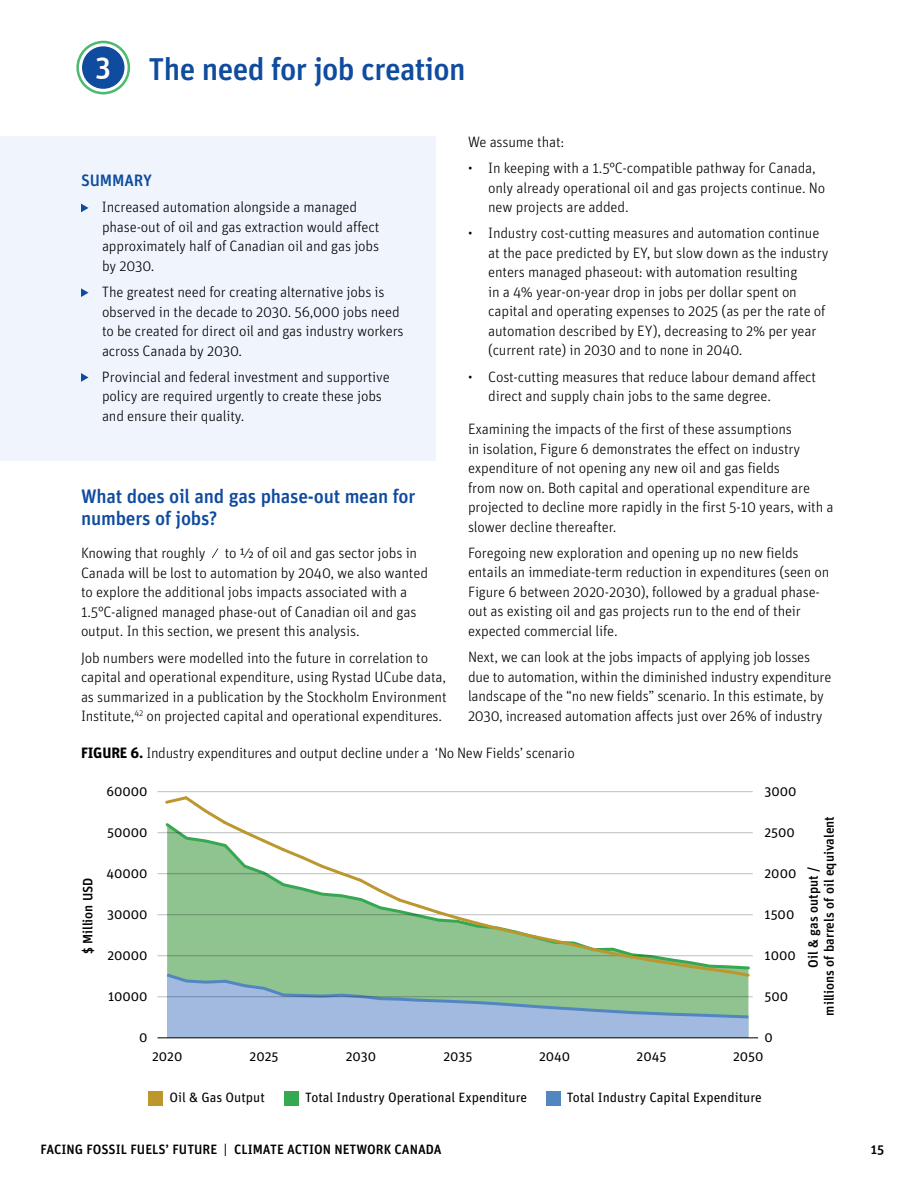
<style>
.page{position:relative;width:918px;height:1188px;background:#fff}
.page>*{position:absolute;margin:0;border:0;box-sizing:border-box;transform-origin:0 0}
.t1{font:500 31.5px "Unit";letter-spacing:-.02em;color:#0f4b9e}
.t2{font:500 30px "Unit";color:#fff}
.t3{font:500 19.5px/22.5px "Unit";letter-spacing:-.01em;color:#0f4b9e}
.t4{font:500 16.5px "Unit";letter-spacing:-.01em;color:#0f4b9e}
.t5{font:300 15px/19.5px "Unit";letter-spacing:-.01em;color:#000}
.t6{font:13.5px "Unit";color:#000}
.t7{font:500 13.5px/16.2px "Unit";color:#000;text-align:center}
.s1{font-weight:700}
</style>
<div class="page">
<div style="left:0;top:136px;width:435px;height:324px;background:#f0f5fd"></div>
<svg style="left:211px;top:548px;width:11px;height:10px"></svg>
<svg style="left:81px;top:204px;width:8px;height:8px"></svg>
<svg style="left:81px;top:288px;width:8px;height:9px"></svg>
<svg style="left:81px;top:373px;width:8px;height:9px"></svg>
<div style="left:149px;top:1091px;width:14px;height:14px;background:#bb972e"></div>
<div style="left:285px;top:1091px;width:14px;height:14px;background:#36a852"></div>
<div style="left:546px;top:1091px;width:14px;height:14px;background:#5286c1"></div>
<hr style="left:157px;top:1037px;width:601px;height:1px;background:#000">
<hr style="left:158px;top:996px;width:595px;height:1px;background:#bcbec0">
<hr style="left:158px;top:955px;width:595px;height:1px;background:#bcbec0">
<hr style="left:158px;top:914px;width:595px;height:1px;background:#bcbec0">
<hr style="left:158px;top:873px;width:595px;height:1px;background:#bcbec0">
<hr style="left:158px;top:832px;width:595px;height:1px;background:#bcbec0">
<hr style="left:158px;top:791px;width:595px;height:1px;background:#bcbec0">
<svg style="left:163px;top:796px;width:589px;height:242px"></svg>
<div style="left:82px;top:46px;width:42px;height:43px;background:#0f4b9e;border-radius:50%"></div>
<div style="left:76px;top:41px;width:54px;height:53px;border:3px solid #4cba70;border-radius:50%"></div>
<p class="t2" style="left:96px;top:48px;width:17px">3</p>
<p class="t1" style="left:148px;top:50px;width:319px">The need for job creation</p>
<p class="t4" style="left:81px;top:170px;width:72px">SUMMARY</p>
<p class="t5" style="left:102px;top:197px;width:279px">Increased automation alongside a managed phase-out of oil and gas extraction would affect approximately half of Canadian oil and gas jobs by 2030.</p>
<p class="t5" style="left:102px;top:282px;width:303px">The greatest need for creating alternative jobs is observed in the decade to 2030. 56,000 jobs need to be created for direct oil and gas industry workers across Canada by 2030.</p>
<p class="t5" style="left:102px;top:367px;width:289px">Provincial and federal investment and supportive policy are required urgently to create these jobs and ensure their quality.</p>
<p class="t3" style="left:81px;top:484px;width:336px">What does oil and gas phase-out mean for numbers of jobs?</p>
<p class="t5" style="left:81px;top:543px;width:126px">Knowing that roughly</p>
<p class="t5" style="left:81px;top:543px;width:349px;text-indent:144px">to ½ of oil and gas sector jobs in Canada will be lost to automation by 2040, we also wanted to explore the additional jobs impacts associated with a 1.5°C-aligned managed phase-out of Canadian oil and gas output. In this section, we present this analysis.</p>
<p class="t5" style="left:81px;top:647px;width:367px">Job numbers were modelled into the future in correlation to capital and operational expenditure, using Rystad UCube data, as summarized in a publication by the Stockholm Environment Institute,<sup>42</sup> on projected capital and operational expenditures.</p>
<p class="t5" style="left:468px;top:132px;width:98px">We assume that:</p>
<p class="t5" style="left:488px;top:158px;width:339px;text-indent:-20px">• In keeping with a 1.5°C-compatible pathway for Canada, only already operational oil and gas projects continue. No new projects are added.</p>
<p class="t5" style="left:488px;top:223px;width:342px;text-indent:-20px">• Industry cost-cutting measures and automation continue at the pace predicted by EY, but slow down as the industry enters managed phaseout: with automation resulting<br>in a 4% year-on-year drop in jobs per dollar spent on capital and operating expenses to 2025 (as per the rate of automation described by EY), decreasing to 2% per year (current rate) in 2030 and to none in 2040.</p>
<p class="t5" style="left:488px;top:367px;width:329px;text-indent:-20px">• Cost-cutting measures that reduce labour demand affect direct and supply chain jobs to the same degree.</p>
<p class="t5" style="left:468px;top:419px;width:367px">Examining the impacts of the first of these assumptions<br>in isolation, Figure 6 demonstrates the effect on industry expenditure of not opening any new oil and gas fields<br>from now on. Both capital and operational expenditure are projected to decline more rapidly in the first 5-10 years, with a slower decline thereafter.</p>
<p class="t5" style="left:468px;top:543px;width:363px">Foregoing new exploration and opening up no new fields entails an immediate-term reduction in expenditures (seen on Figure 6 between 2020-2030), followed by a gradual phase&shy;out as existing oil and gas projects run to the end of their expected commercial life.</p>
<p class="t5" style="left:468px;top:647px;width:365px">Next, we can look at the jobs impacts of applying job losses due to automation, within the diminished industry expenditure landscape of the “no new fields” scenario. In this estimate, by 2030, increased automation affects just over 26% of industry</p>
<p class="t5" style="left:81px;top:743px;width:495px"><span class="s1">FIGURE 6.</span> Industry expenditures and output decline under a ‘No New Fields’ scenario</p>
<p class="t6" style="left:106px;top:783px;width:43px">60000</p>
<p class="t6" style="left:765px;top:783px;width:34px">3000</p>
<p class="t6" style="left:107px;top:824px;width:42px">50000</p>
<p class="t6" style="left:765px;top:824px;width:32px">2500</p>
<p class="t7" style="left:79px;top:954px;width:79px;rotate:-90deg">$ Million USD</p>
<p class="t6" style="left:106px;top:865px;width:43px">40000</p>
<p class="t6" style="left:107px;top:906px;width:42px">30000</p>
<p class="t6" style="left:107px;top:947px;width:42px">20000</p>
<p class="t6" style="left:765px;top:865px;width:33px">2000</p>
<p class="t6" style="left:765px;top:906px;width:31px">1500</p>
<p class="t6" style="left:765px;top:947px;width:33px">1000</p>
<p class="t6" style="left:108px;top:988px;width:41px">10000</p>
<p class="t6" style="left:765px;top:988px;width:25px">500</p>
<p class="t6" style="left:139px;top:1030px;width:10px">0</p>
<p class="t6" style="left:765px;top:1030px;width:10px">0</p>
<p class="t6" style="left:152px;top:1048px;width:32px">2020</p>
<p class="t6" style="left:250px;top:1048px;width:30px">2025</p>
<p class="t6" style="left:346px;top:1048px;width:32px">2030</p>
<p class="t6" style="left:443px;top:1048px;width:30px">2035</p>
<p class="t6" style="left:539px;top:1048px;width:33px">2040</p>
<p class="t6" style="left:637px;top:1048px;width:31px">2045</p>
<p class="t6" style="left:733px;top:1048px;width:32px">2050</p>
<p class="t7" style="left:805px;top:1016px;width:201px;rotate:-90deg">Oil &amp; gas output /<br>millions of barrels of oil equivalent</p>
<p class="t6" style="left:170px;top:1090px;width:97px">Oil &amp; Gas Output</p>
<p class="t6" style="left:305px;top:1090px;width:223px">Total Industry Operational Expenditure</p>
<p class="t6" style="left:567px;top:1090px;width:197px">Total Industry Capital Expenditure</p>
<p class="t7" style="left:40px;top:1141px;width:403px">FACING FOSSIL FUELS’ FUTURE | CLIMATE ACTION NETWORK CANADA</p>
<p class="t7" style="left:871px;top:1141px;width:15px">15</p>
</div>
